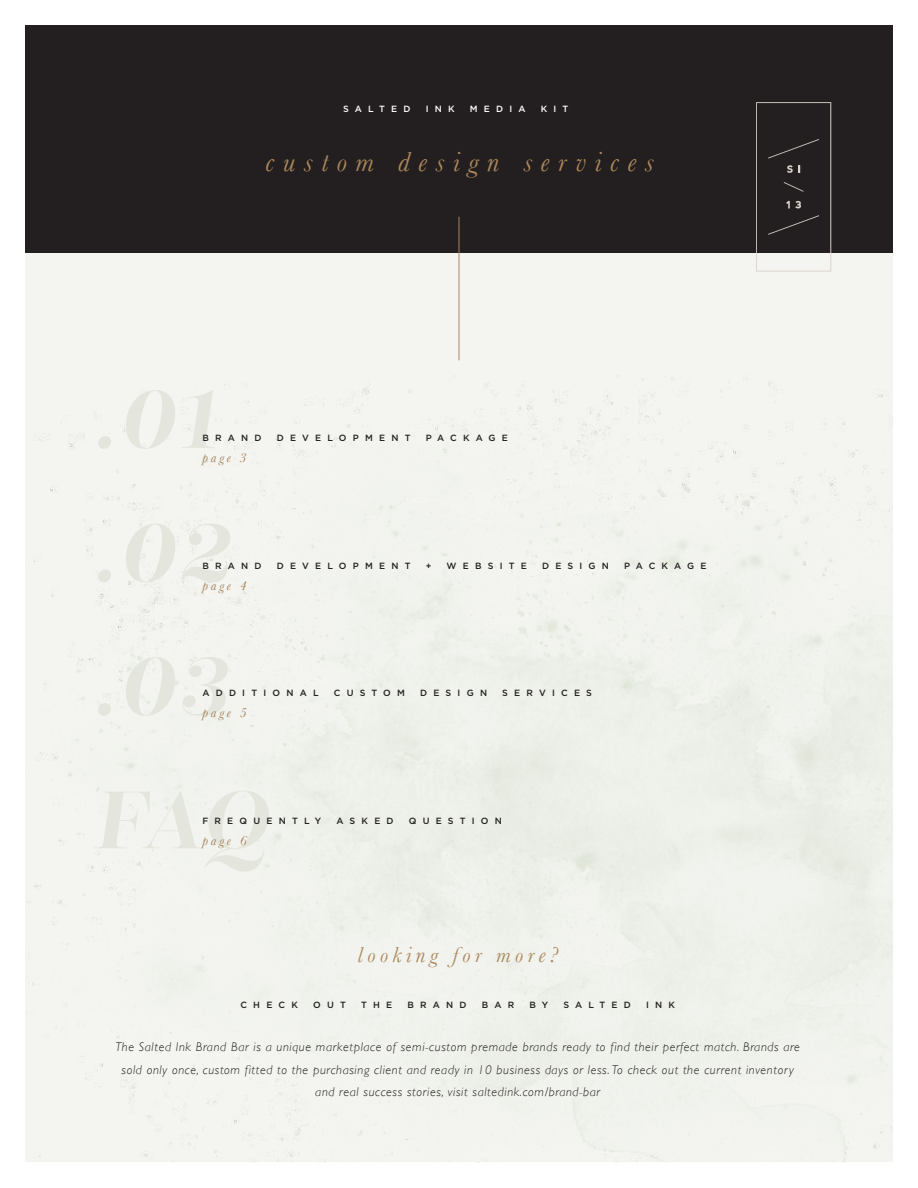
<style>
.page{position:relative;width:918px;height:1188px;background:#fff}
.page>*{position:absolute;margin:0;border:0;box-sizing:border-box;transform-origin:0 0}
.t1{font:italic 28.5px "Baskerville";letter-spacing:.3em;color:#ab885a}
.t2{font:italic 22.5px "Baskerville";letter-spacing:.2em;color:#ab885a}
.t3{font:italic 13.5px "Baskerville";letter-spacing:.2em;color:#a27d50}
.t4{font:italic 300 12.75px/22.5px "Gill Sans";letter-spacing:.05em;color:#231f20;text-align:center}
.t5{font:500 9px "Gotham";letter-spacing:.69em;color:#231f20}
.t6{font:500 9px "Gotham";letter-spacing:.69em;color:#fff}
.t7{font:500 9px "Gotham";letter-spacing:.66em;color:#231f20}
</style>
<div class="page">
<div style="left:25px;top:26px;width:868px;height:227px;background:#231f20"></div>
<svg style="left:756px;top:102px;width:75px;height:170px"></svg>
<hr style="left:459px;top:217px;width:1px;height:143px;background:#ab885a">
<p class="t6" style="left:343px;top:103px;width:69px">SALTED</p>
<p class="t6" style="left:426px;top:103px;width:30px">INK</p>
<p class="t6" style="left:470px;top:103px;width:57px">MEDIA</p>
<p class="t6" style="left:541px;top:103px;width:29px">KIT</p>
<h1 class="t1" style="left:265px;top:145px;width:390px">custom design services</h1>
<p class="t5" style="left:202px;top:432px;width:61px">BRAND</p>
<p class="t5" style="left:277px;top:432px;width:135px">DEVELOPMENT</p>
<p class="t7" style="left:426px;top:432px;width:84px">PACKAGE</p>
<p class="t3" style="left:202px;top:450px;width:45px">page 3</p>
<p class="t5" style="left:202px;top:560px;width:61px">BRAND</p>
<p class="t5" style="left:277px;top:560px;width:135px">DEVELOPMENT</p>
<p class="t5" style="left:426px;top:560px;width:7px">+</p>
<p class="t5" style="left:447px;top:560px;width:82px">WEBSITE</p>
<p class="t5" style="left:542px;top:560px;width:68px">DESIGN</p>
<p class="t7" style="left:624px;top:560px;width:84px">PACKAGE</p>
<p class="t3" style="left:202px;top:577px;width:45px">page 4</p>
<p class="t5" style="left:202px;top:687px;width:118px">ADDITIONAL</p>
<p class="t5" style="left:334px;top:687px;width:73px">CUSTOM</p>
<p class="t5" style="left:420px;top:687px;width:68px">DESIGN</p>
<p class="t5" style="left:502px;top:687px;width:91px">SERVICES</p>
<p class="t3" style="left:202px;top:705px;width:45px">page 5</p>
<p class="t5" style="left:202px;top:815px;width:120px">FREQUENTLY</p>
<p class="t5" style="left:336px;top:815px;width:59px">ASKED</p>
<p class="t5" style="left:409px;top:815px;width:95px">QUESTION</p>
<p class="t3" style="left:202px;top:832px;width:45px">page 6</p>
<h2 class="t2" style="left:358px;top:942px;width:202px">looking for more?</h2>
<p class="t5" style="left:240px;top:999px;width:59px">CHECK</p>
<p class="t5" style="left:313px;top:999px;width:34px">OUT</p>
<p class="t5" style="left:361px;top:999px;width:33px">THE</p>
<p class="t5" style="left:407px;top:999px;width:61px">BRAND</p>
<p class="t5" style="left:482px;top:999px;width:34px">BAR</p>
<p class="t5" style="left:529px;top:999px;width:20px">B Y</p>
<p class="t5" style="left:563px;top:999px;width:69px">SALTED</p>
<p class="t5" style="left:646px;top:999px;width:30px">INK</p>
<p class="t4" style="left:115px;top:1036px;width:686px">The Salted Ink Brand Bar is a unique marketplace of semi-custom premade brands ready to find their perfect match. Brands are sold only once, custom fitted to the purchasing client and ready in 10 business days or less. To check out the current inventory and real success stories, visit saltedink.com/brand-bar</p>
</div>
